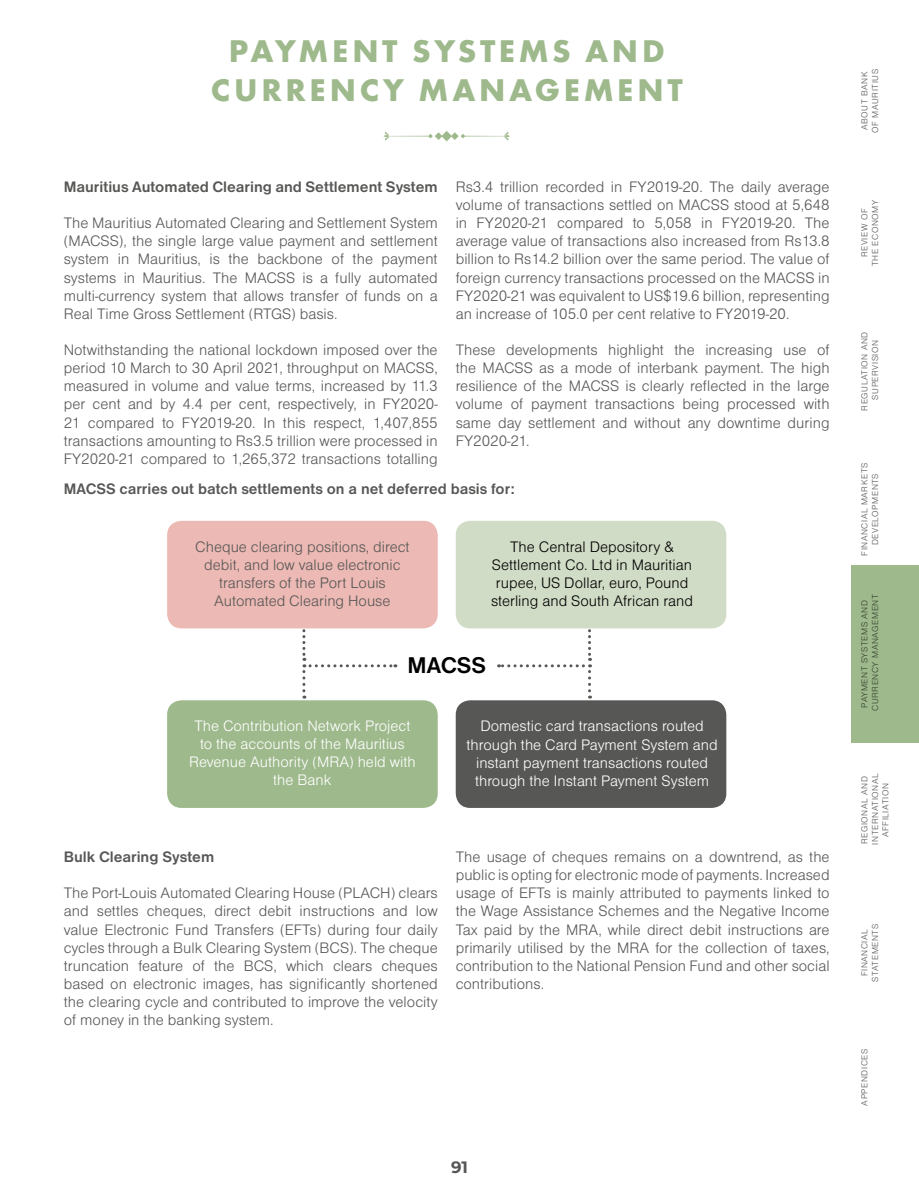
<style>
.page{position:relative;width:919px;height:1191px;background:#fff}
.page>*{position:absolute;margin:0;border:0;box-sizing:border-box;transform-origin:0 0}
.t1{font:700 32.7px/39.2px "Futura PT";letter-spacing:.11em;color:#9eb98c;text-align:center}
.t2{font:700 23.7px "Nimbus Sans DOT";color:#000}
.t3{font:700 16.5px "Montserrat";color:#575756}
.t4{font:15.75px/18.1px "Nimbus Sans DOT Ligh";color:#575756;text-align:justify}
.t5{font:15.75px/18.1px "Nimbus Sans DOT Ligh";color:#fff;text-align:center}
.t6{font:700 15.75px "Nimbus Sans DOT";color:#575756}
.t7{font:15.75px/18.1px "Nimbus Sans DOT Ligh";color:#000;text-align:center}
.t8{font:9px/10.5px "Nimbus Sans DOT Ligh";letter-spacing:.065em;color:#575756;text-align:center}
</style>
<div class="page">
<div style="left:850px;top:566px;width:68px;height:177px;background:#9eb98c"></div>
<svg style="left:302px;top:628px;width:94px;height:70px"></svg>
<svg style="left:498px;top:628px;width:93px;height:70px"></svg>
<div style="left:455px;top:700px;width:271px;height:108px;background:#575756;border-radius:14px"></div>
<div style="left:167px;top:521px;width:270px;height:107px;background:#ecb9b4;border-radius:14px"></div>
<div style="left:167px;top:700px;width:270px;height:108px;background:#9eb98c;border-radius:14px"></div>
<div style="left:455px;top:521px;width:271px;height:107px;background:#d1dcc6;border-radius:14px"></div>
<hr style="left:464px;top:136px;width:40px;height:1px;background:#9eb98c">
<hr style="left:388px;top:136px;width:41px;height:1px;background:#9eb98c">
<svg style="left:428px;top:131px;width:37px;height:10px"></svg>
<svg style="left:504px;top:131px;width:6px;height:10px"></svg>
<svg style="left:383px;top:131px;width:6px;height:10px"></svg>
<h1 class="t1" style="left:211px;top:31px;width:473px">PAYMENT SYSTEMS AND<br>CURRENCY MANAGEMENT</h1>
<p class="t6" style="left:64px;top:178px;width:375px">Mauritius Automated Clearing and Settlement System</p>
<p class="t4" style="left:64px;top:214px;width:375px">The Mauritius Automated Clearing and Settlement System (MACSS), the single large value payment and settlement system in Mauritius, is the backbone of the payment systems in Mauritius. The MACSS is a fully automated multi-currency system that allows transfer of funds on a Real Time Gross Settlement (RTGS) basis.</p>
<p class="t4" style="left:64px;top:341px;width:375px">Notwithstanding the national lockdown imposed over the period 10 March to 30 April 2021, throughput on MACSS, measured in volume and value terms, increased by 11.3 per cent and by 4.4 per cent, respectively, in FY2020- 21 compared to FY2019-20. In this respect, 1,407,855 transactions amounting to Rs3.5 trillion were processed in FY2020-21 compared to 1,265,372 transactions totalling</p>
<p class="t4" style="left:455px;top:178px;width:375px">Rs3.4 trillion recorded in FY2019-20. The daily average volume of transactions settled on MACSS stood at 5,648 in FY2020-21 compared to 5,058 in FY2019-20. The average value of transactions also increased from Rs13.8 billion to Rs14.2 billion over the same period. The value of foreign currency transactions processed on the MACSS in FY2020-21 was equivalent to US$19.6 billion, representing an increase of 105.0 per cent relative to FY2019-20.</p>
<p class="t4" style="left:455px;top:341px;width:375px">These developments highlight the increasing use of the MACSS as a mode of interbank payment. The high resilience of the MACSS is clearly reflected in the large volume of payment transactions being processed with same day settlement and without any downtime during FY2020-21.</p>
<p class="t6" style="left:64px;top:480px;width:452px">MACSS carries out batch settlements on a net deferred basis for:</p>
<p class="t4" style="left:195px;top:538px;width:216px;text-align:center">Cheque clearing positions, direct debit, and low value electronic transfers of the Port Louis<br>Automated Clearing House</p>
<p class="t7" style="left:491px;top:538px;width:203px">The Central Depository &amp;<br>Settlement Co. Ltd in Mauritian rupee, US Dollar, euro, Pound sterling and South African rand</p>
<h2 class="t2" style="left:407px;top:652px;width:80px">MACSS</h2>
<p class="t5" style="left:189px;top:716px;width:228px">The Contribution Network Project to the accounts of the Mauritius<br>Revenue Authority (MRA) held with the Bank</p>
<p class="t5" style="left:466px;top:717px;width:253px">Domestic card transactions routed through the Card Payment System and instant payment transactions routed through the Instant Payment System</p>
<p class="t6" style="left:64px;top:848px;width:152px">Bulk Clearing System</p>
<p class="t4" style="left:64px;top:884px;width:375px">The Port-Louis Automated Clearing House (PLACH) clears and settles cheques, direct debit instructions and low value Electronic Fund Transfers (EFTs) during four daily cycles through a Bulk Clearing System (BCS). The cheque truncation feature of the BCS, which clears cheques based on electronic images, has significantly shortened the clearing cycle and contributed to improve the velocity of money in the banking system.</p>
<p class="t4" style="left:455px;top:848px;width:375px">The usage of cheques remains on a downtrend, as the public is opting for electronic mode of payments. Increased usage of EFTs is mainly attributed to payments linked to the Wage Assistance Schemes and the Negative Income Tax paid by the MRA, while direct debit instructions are primarily utilised by the MRA for the collection of taxes, contribution to the National Pension Fund and other social contributions.</p>
<p class="t3" style="left:451px;top:1154px;width:18px">91</p>
<p class="t8" style="left:859px;top:133px;width:65px;text-align:left;rotate:-90deg">ABOUT BANK<br>OF MAURITIUS</p>
<p class="t8" style="left:859px;top:266px;width:68px;rotate:-90deg">REVIEW OF<br>THE ECONOMY</p>
<p class="t8" style="left:859px;top:410px;width:80px;rotate:-90deg">REGULATION AND<br>SUPERVISION</p>
<p class="t8" style="left:859px;top:556px;width:94px;rotate:-90deg">FINANCIAL MARKETS<br>DEVELOPMENTS</p>
<p class="t8" style="left:859px;top:711px;width:118px;rotate:-90deg">PAYMENT SYSTEMS AND<br>CURRENCY MANAGEMENT</p>
<p class="t8" style="left:859px;top:844px;width:73px;rotate:-90deg">REGIONAL AND<br>INTERNATIONAL<br>AFFILIATION</p>
<p class="t8" style="left:859px;top:981px;width:59px;rotate:-90deg">FINANCIAL<br>STATEMENTS</p>
<p class="t8" style="left:859px;top:1105px;width:58px;rotate:-90deg">APPENDICES</p>
</div>
